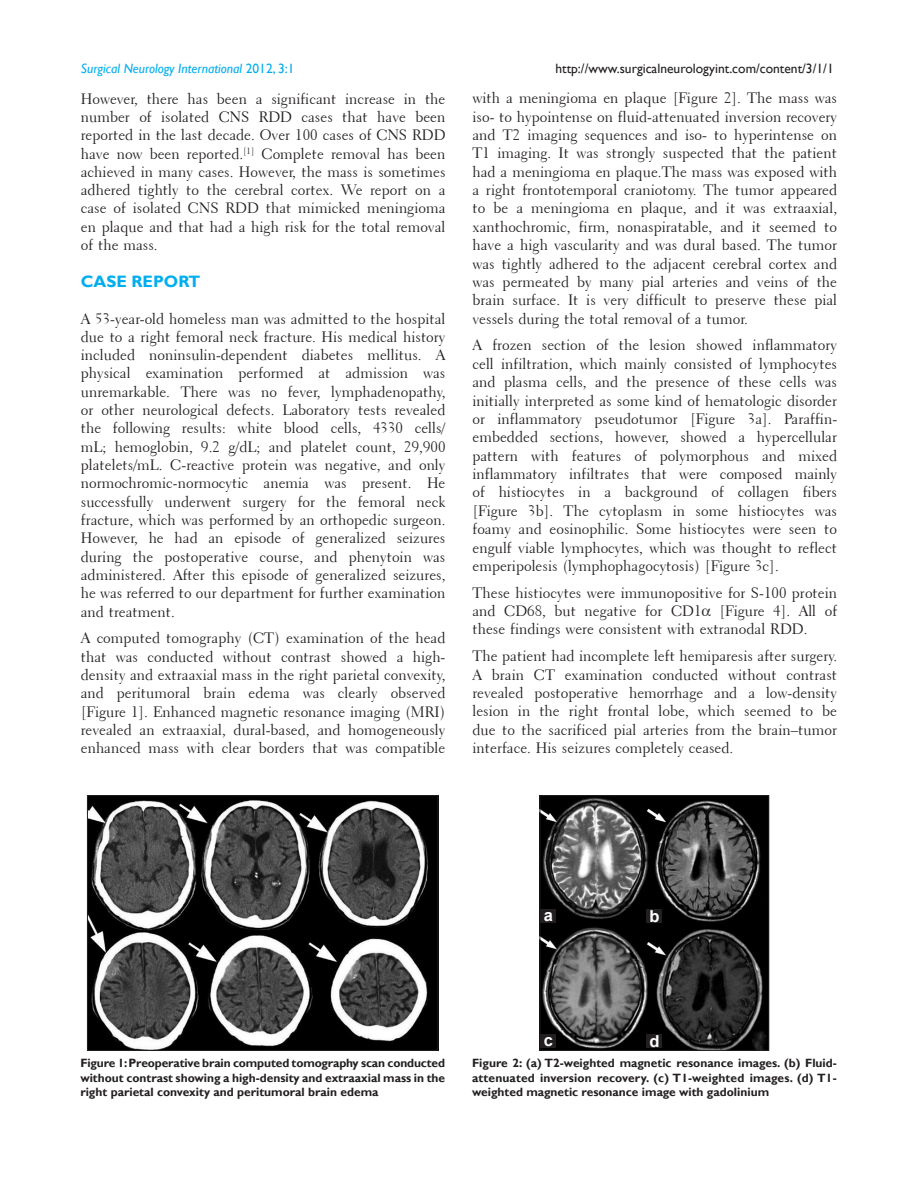
<style>
.page{position:relative;width:918px;height:1188px;background:#fff}
.page>*{position:absolute;margin:0;border:0;box-sizing:border-box;transform-origin:0 0}
.t1{font:700 16.5px "Gill Sans";color:#00aeef}
.t2{font:700 16.5px "Arial";color:#fff}
.TX{font:15px/18.3px "Transitional 521 BT Roman A";color:#231f20;text-align:justify}
.t3{font:13.5px "Gill Sans";color:#231f20}
.t4{font:italic 13.5px "Gill Sans";color:#00aeef}
.FGC{font:700 12px/14.4px "Gill Sans";color:#231f20;text-align:justify}
.s1{font-style:normal}
</style>
<div class="page">
<img style="left:89px;top:797px;width:347px;height:252px">
<div style="left:87px;top:795px;width:351px;height:256px;border:1px solid #231f20"></div>
<img style="left:542px;top:797px;width:225px;height:252px">
<div style="left:540px;top:795px;width:229px;height:256px;border:1px solid #231f20"></div>
<div style="left:540px;top:909px;width:16px;height:14px;background:#231f20"></div>
<div style="left:540px;top:1034px;width:16px;height:14px;background:#231f20"></div>
<div style="left:647px;top:909px;width:15px;height:14px;background:#231f20"></div>
<div style="left:647px;top:1034px;width:15px;height:14px;background:#231f20"></div>
<p class="t4" style="left:81px;top:61px;width:215px">Surgical Neurology International <span class="s1">2012, 3:1</span></p>
<p class="t3" style="left:555px;top:61px;width:280px">http://www.surgicalneurologyint.com/content/3/1/1</p>
<p class="TX" style="left:81px;top:89px;width:366px">However, there has been a significant increase in the number of isolated CNS RDD cases that have been reported in the last decade. Over 100 cases of CNS RDD have now been reported.<sup>[1]</sup> Complete removal has been achieved in many cases. However, the mass is sometimes adhered tightly to the cerebral cortex. We report on a case of isolated CNS RDD that mimicked meningioma en plaque and that had a high risk for the total removal of the mass.</p>
<h1 class="t1" style="left:81px;top:272px;width:121px">CASE REPORT</h1>
<p class="TX" style="left:81px;top:309px;width:366px">A 53-year-old homeless man was admitted to the hospital due to a right femoral neck fracture. His medical history included noninsulin-dependent diabetes mellitus. A physical examination performed at admission was unremarkable. There was no fever, lymphadenopathy, or other neurological defects. Laboratory tests revealed the following results: white blood cells, 4330 cells/ mL; hemoglobin, 9.2 g/dL; and platelet count, 29,900 platelets/mL. C-reactive protein was negative, and only normochromic-normocytic anemia was present. He successfully underwent surgery for the femoral neck fracture, which was performed by an orthopedic surgeon.<br>However, he had an episode of generalized seizures during the postoperative course, and phenytoin was administered. After this episode of generalized seizures, he was referred to our department for further examination and treatment.</p>
<p class="TX" style="left:81px;top:629px;width:366px">A computed tomography (CT) examination of the head that was conducted without contrast showed a high&shy;density and extraaxial mass in the right parietal convexity, and peritumoral brain edema was clearly observed [Figure 1]. Enhanced magnetic resonance imaging (MRI) revealed an extraaxial, dural-based, and homogeneously enhanced mass with clear borders that was compatible</p>
<p class="TX" style="left:472px;top:89px;width:366px">with a meningioma en plaque [Figure 2]. The mass was iso- to hypointense on fluid-attenuated inversion recovery and T2 imaging sequences and iso- to hyperintense on T1 imaging. It was strongly suspected that the patient had a meningioma en plaque.The mass was exposed with a right frontotemporal craniotomy. The tumor appeared to be a meningioma en plaque, and it was extraaxial, xanthochromic, firm, nonaspiratable, and it seemed to have a high vascularity and was dural based. The tumor was tightly adhered to the adjacent cerebral cortex and was permeated by many pial arteries and veins of the brain surface. It is very difficult to preserve these pial vessels during the total removal of a tumor.</p>
<p class="TX" style="left:472px;top:336px;width:366px">A frozen section of the lesion showed inflammatory cell infiltration, which mainly consisted of lymphocytes and plasma cells, and the presence of these cells was initially interpreted as some kind of hematologic disorder or inflammatory pseudotumor [Figure 3a]. Paraffin&shy;embedded sections, however, showed a hypercellular pattern with features of polymorphous and mixed inflammatory infiltrates that were composed mainly of histiocytes in a background of collagen fibers [Figure 3b]. The cytoplasm in some histiocytes was foamy and eosinophilic. Some histiocytes were seen to engulf viable lymphocytes, which was thought to reflect emperipolesis (lymphophagocytosis) [Figure 3c].</p>
<p class="TX" style="left:472px;top:584px;width:366px">These histiocytes were immunopositive for S-100 protein and CD68, but negative for CD1 [Figure 4]. All of these findings were consistent with extranodal RDD.</p>
<p class="TX" style="left:472px;top:647px;width:366px">The patient had incomplete left hemiparesis after surgery.<br>A brain CT examination conducted without contrast revealed postoperative hemorrhage and a low-density lesion in the right frontal lobe, which seemed to be due to the sacrificed pial arteries from the brain–tumor interface. His seizures completely ceased.</p>
<p class="t2" style="left:544px;top:904px;width:11px">a</p>
<p class="t2" style="left:544px;top:1029px;width:11px">c</p>
<p class="t2" style="left:649px;top:905px;width:12px">b</p>
<p class="t2" style="left:649px;top:1030px;width:12px">d</p>
<p class="FGC" style="left:80px;top:1056px;width:366px">Figure 1: Preoperative brain computed tomography scan conducted without contrast showing a high-density and extraaxial mass in the right parietal convexity and peritumoral brain edema</p>
<p class="FGC" style="left:472px;top:1056px;width:366px">Figure 2: (a) T2-weighted magnetic resonance images. (b) Fluid&shy;attenuated inversion recovery. (c) T1-weighted images. (d) T1- weighted magnetic resonance image with gadolinium</p>
</div>
